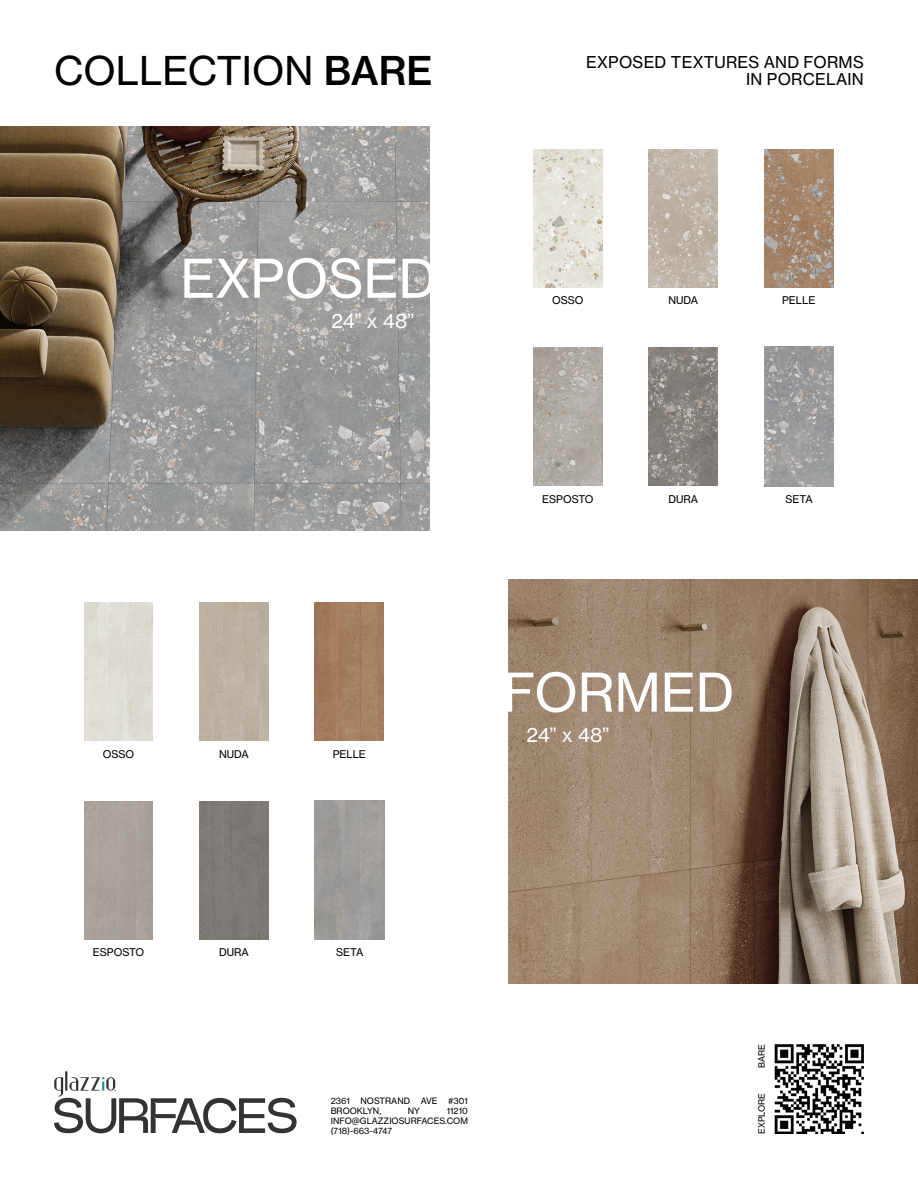
<style>
.page{position:relative;width:918px;height:1188px;background:#fff}
.page>*{position:absolute;margin:0;border:0;box-sizing:border-box;transform-origin:0 0}
.t1{font:52.5px "N Haas Grotesk TX Pro 55 Rg";color:#fff}
.t2{font:39.15px "N Haas Grotesk TX Pro 55 Rg";color:#000}
.t3{font:19.5px "N Haas Grotesk TX Pro 55 Rg";letter-spacing:-.01em;color:#fff}
.t4{font:16.05px "N Haas Grotesk TX Pro 55 Rg";letter-spacing:.015em;color:#000}
.t5{font:10.5px "N Haas Grotesk TX Pro 55 Rg";color:#000}
.t6{font:8.7px/9.9px "N Haas Grotesk TX Pro 55 Rg";color:#000}
.s1{font-family:"N Haas Grotesk TX Pro 65 Md"}
</style>
<div class="page">
<svg style="left:54px;top:1071px;width:243px;height:62px"></svg>
<img style="left:775px;top:1044px;width:89px;height:90px">
<img style="left:533px;top:149px;width:69px;height:138px">
<div style="left:84px;top:603px;width:69px;height:138px;background:#dedcd4"></div>
<img style="left:649px;top:149px;width:69px;height:138px">
<img style="left:199px;top:603px;width:69px;height:138px">
<img style="left:649px;top:348px;width:69px;height:138px">
<div style="left:199px;top:801px;width:69px;height:138px;background:#7d7a75"></div>
<img style="left:764px;top:149px;width:69px;height:138px">
<img style="left:315px;top:603px;width:69px;height:138px">
<img style="left:764px;top:347px;width:70px;height:139px">
<img style="left:315px;top:801px;width:70px;height:139px">
<img style="left:533px;top:348px;width:69px;height:138px">
<div style="left:84px;top:801px;width:69px;height:138px;background:#a9a29b"></div>
<img style="left:0;top:126px;width:430px;height:404px">
<img style="left:509px;top:580px;width:409px;height:404px">
<h2 class="t2" style="left:54px;top:46px;width:380px">COLLECTION <span class="s1">BARE</span></h2>
<h1 class="t1" style="left:180px;top:246px;width:258px">EXPOSED</h1>
<h3 class="t3" style="left:332px;top:309px;width:84px">24” x 48”</h3>
<p class="t5" style="left:103px;top:748px;width:33px">OSSO</p>
<p class="t5" style="left:219px;top:748px;width:31px">NUDA</p>
<p class="t5" style="left:333px;top:748px;width:35px">PELLE</p>
<h3 class="t4" style="left:586px;top:53px;width:279px">EXPOSED TEXTURES AND FORMS</h3>
<h3 class="t4" style="left:746px;top:69px;width:119px">IN PORCELAIN</h3>
<p class="t5" style="left:552px;top:294px;width:33px">OSSO</p>
<p class="t5" style="left:668px;top:294px;width:31px">NUDA</p>
<p class="t5" style="left:782px;top:294px;width:35px">PELLE</p>
<p class="t5" style="left:542px;top:493px;width:53px">ESPOSTO</p>
<p class="t5" style="left:668px;top:493px;width:31px">DURA</p>
<p class="t5" style="left:786px;top:493px;width:29px">SETA</p>
<h1 class="t1" style="left:503px;top:660px;width:233px">FORMED</h1>
<h3 class="t3" style="left:527px;top:723px;width:84px">24” x 48”</h3>
<p class="t5" style="left:93px;top:946px;width:53px">ESPOSTO</p>
<p class="t5" style="left:219px;top:946px;width:31px">DURA</p>
<p class="t5" style="left:336px;top:946px;width:29px">SETA</p>
<p class="t6" style="left:331px;top:1096px;width:139px">2361 NOSTRAND AVE #301<br>BROOKLYN,</p>
<p class="t6" style="left:408px;top:1106px;width:14px">NY</p>
<p class="t6" style="left:331px;top:1106px;width:139px;text-align:justify;text-indent:116px">11210<br>INFO@GLAZZIOSURFACES.COM (718)-663-4747</p>
<p class="t6" style="left:757px;top:1068px;width:25px;rotate:-90deg">BARE</p>
<p class="t6" style="left:757px;top:1134px;width:42px;rotate:-90deg">EXPLORE</p>
</div>
